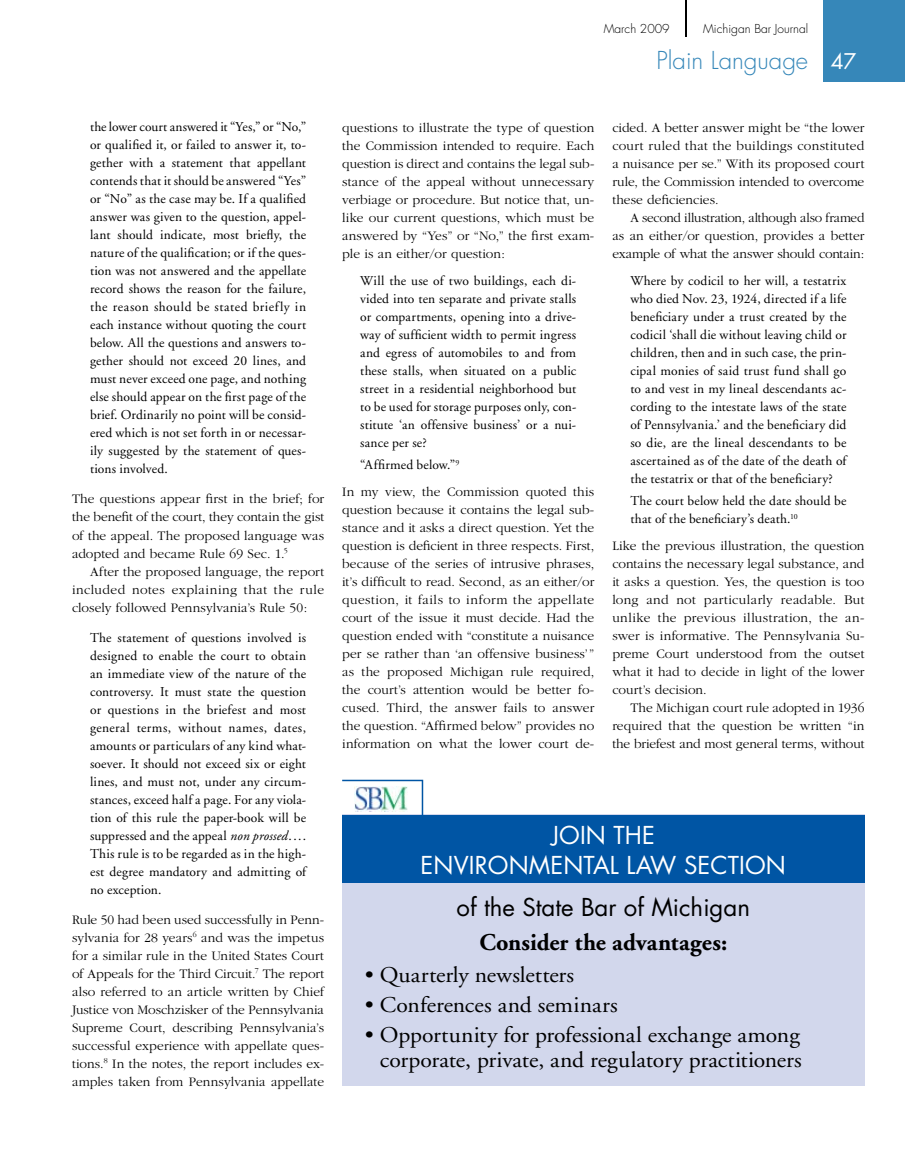
<style>
.page{position:relative;width:905px;height:1175px;background:#fff}
.page>*{position:absolute;margin:0;border:0;box-sizing:border-box;transform-origin:0 0}
.t1{font:24px/30px "Futura";letter-spacing:.005em;color:#fff;text-align:center}
.t2{font:24px "Futura";color:#000}
.t3{font:700 24px "Adobe Garamond";letter-spacing:.005em;color:#000}
.t4{font:300 24px "Futura";color:#3687b9}
.t5{font:22.5px/25.5px "Adobe Garamond";color:#000;text-align:right;scale:1.05 1}
.t6{font:300 13.5px/18px "Garamond";color:#000;text-align:justify}
.t7{font:13.5px/18px "Adobe Garamond";letter-spacing:.01em;color:#000;text-align:justify}
.t8{font:300 12px "Futura";color:#000}
.s1{font-weight:400;font-size:21px;color:#fff}
.s2{font-style:italic}
</style>
<div class="page">
<div style="left:823px;top:0;width:81px;height:82px;background:#3687b9"></div>
<hr style="left:685px;top:0;width:1px;height:37px;background:#000">
<div style="left:342px;top:814px;width:522px;height:271px;background:#d2d7ec"></div>
<div style="left:342px;top:815px;width:522px;height:68px;background:#0055a4"></div>
<svg style="left:342px;top:779px;width:81px;height:36px"></svg>
<img style="left:354px;top:786px;width:53px;height:25px">
<p class="t8" style="left:603px;top:21px;width:67px">March 2009</p>
<p class="t8" style="left:703px;top:21px;width:106px">Michigan Bar Journal</p>
<h1 class="t4" style="left:656px;top:45px;width:202px">Plain Language <span class="s1">47</span></h1>
<p class="t7" style="left:90px;top:118px;width:218px">the lower court answered it “Yes,” or “No,” or qualified it, or failed to answer it, to&shy;gether with a statement that appellant contends that it should be answered “Yes” or “No” as the case may be. If a qualified answer was given to the question, appel&shy;lant should indicate, most briefly, the nature of the qualification; or if the ques&shy;tion was not answered and the appellate record shows the reason for the failure, the reason should be stated briefly in each instance without quoting the court below. All the questions and answers to&shy;gether should not exceed 20 lines, and must never exceed one page, and nothing else should appear on the first page of the brief. Ordinarily no point will be consid&shy;ered which is not set forth in or necessar&shy;ily suggested by the statement of ques&shy;tions involved.</p>
<p class="t6" style="left:72px;top:490px;width:254px">The questions appear first in the brief; for the benefit of the court, they contain the gist of the appeal. The proposed language was adopted and became Rule 69 Sec. 1.<sup>5</sup></p>
<p class="t6" style="left:72px;top:562px;width:253px;text-indent:18px">After the proposed language, the report included notes explaining that the rule closely followed Pennsylvania’s Rule 50:</p>
<p class="t7" style="left:90px;top:628px;width:218px">The statement of questions involved is designed to enable the court to obtain an immediate view of the nature of the controversy. It must state the question or questions in the briefest and most general terms, without names, dates, amounts or particulars of any kind what&shy;soever. It should not exceed six or eight lines, and must not, under any circum&shy;stances, exceed half a page. For any viola&shy;tion of this rule the paper-book will be suppressed and the appeal <span class="s2">non prossed</span>....<br>This rule is to be regarded as in the high&shy;est degree mandatory and admitting of no exception.</p>
<p class="t6" style="left:72px;top:910px;width:254px">Rule 50 had been used successfully in Penn&shy;sylvania for 28 years<sup>6</sup> and was the impetus for a similar rule in the United States Court of Appeals for the Third Circuit.<sup>7</sup> The report also referred to an article written by Chief Justice von Moschzisker of the Pennsylvania Supreme Court, describing Pennsylvania’s successful experience with appellate ques&shy;tions.<sup>8</sup> In the notes, the report includes ex&shy;amples taken from Pennsylvania appellate</p>
<p class="t6" style="left:342px;top:119px;width:254px">questions to illustrate the type of question the Commission intended to require. Each question is direct and contains the legal sub&shy;stance of the appeal without unnecessary verbiage or procedure. But notice that, un&shy;like our current questions, which must be answered by “Yes” or “No,” the first exam&shy;ple is an either/or question:</p>
<p class="t7" style="left:360px;top:272px;width:218px">Will the use of two buildings, each di&shy;vided into ten separate and private stalls or compartments, opening into a drive&shy;way of sufficient width to permit ingress and egress of automobiles to and from these stalls, when situated on a public street in a residential neighborhood but to be used for storage purposes only, con&shy;stitute ‘an offensive business’ or a nui&shy;sance per se?</p>
<p class="t7" style="left:360px;top:456px;width:101px">“Affirmed below.”<sup>9</sup></p>
<p class="t6" style="left:342px;top:483px;width:254px">In my view, the Commission quoted this question because it contains the legal sub&shy;stance and it asks a direct question. Yet the question is deficient in three respects. First, because of the series of intrusive phrases, it’s difficult to read. Second, as an either/or question, it fails to inform the appellate court of the issue it must decide. Had the question ended with “constitute a nuisance per se rather than ‘an offensive business’” as the proposed Michigan rule required, the court’s attention would be better fo&shy;cused. Third, the answer fails to answer the question. “Affirmed below” provides no information on what the lower court de-</p>
<p class="t6" style="left:612px;top:119px;width:254px">cided. A better answer might be “the lower court ruled that the buildings constituted a nuisance per se.” With its proposed court rule, the Commission intended to overcome these deficiencies.</p>
<p class="t6" style="left:612px;top:209px;width:254px;text-indent:18px">A second illustration, although also framed as an either/or question, provides a better example of what the answer should contain:</p>
<p class="t7" style="left:630px;top:272px;width:218px">Where by codicil to her will, a testatrix who died Nov. 23, 1924, directed if a life beneficiary under a trust created by the codicil ‘shall die without leaving child or children, then and in such case, the prin&shy;cipal monies of said trust fund shall go to and vest in my lineal descendants ac&shy;cording to the intestate laws of the state of Pennsylvania.’ and the beneficiary did so die, are the lineal descendants to be ascertained as of the date of the death of the testatrix or that of the beneficiary?</p>
<p class="t7" style="left:630px;top:492px;width:217px">The court below held the date should be that of the beneficiary’s death.<sup>10</sup></p>
<p class="t6" style="left:612px;top:537px;width:254px">Like the previous illustration, the question contains the necessary legal substance, and it asks a question. Yes, the question is too long and not particularly readable. But unlike the previous illustration, the an&shy;swer is informative. The Pennsylvania Su&shy;preme Court understood from the outset what it had to decide in light of the lower court’s decision.</p>
<p class="t6" style="left:612px;top:699px;width:254px;text-indent:18px">The Michigan court rule adopted in 1936 required that the question be written “in the briefest and most general terms, without</p>
<h1 class="t1" style="left:420px;top:819px;width:367px">JOIN THE<br>ENVIRONMENTAL LAW SECTION</h1>
<h1 class="t2" style="left:456px;top:890px;width:295px">of the State Bar of Michigan</h1>
<h1 class="t3" style="left:479px;top:929px;width:249px">Consider the advantages:</h1>
<h2 class="t5" style="left:364px;top:962px;width:201px">• Quarterly newsletters</h2>
<h2 class="t5" style="left:364px;top:992px;width:242px">• Conferences and seminars</h2>
<h2 class="t5" style="left:364px;top:1022px;width:417px">• Opportunity for professional exchange among corporate, private, and regulatory practitioners</h2>
</div>
